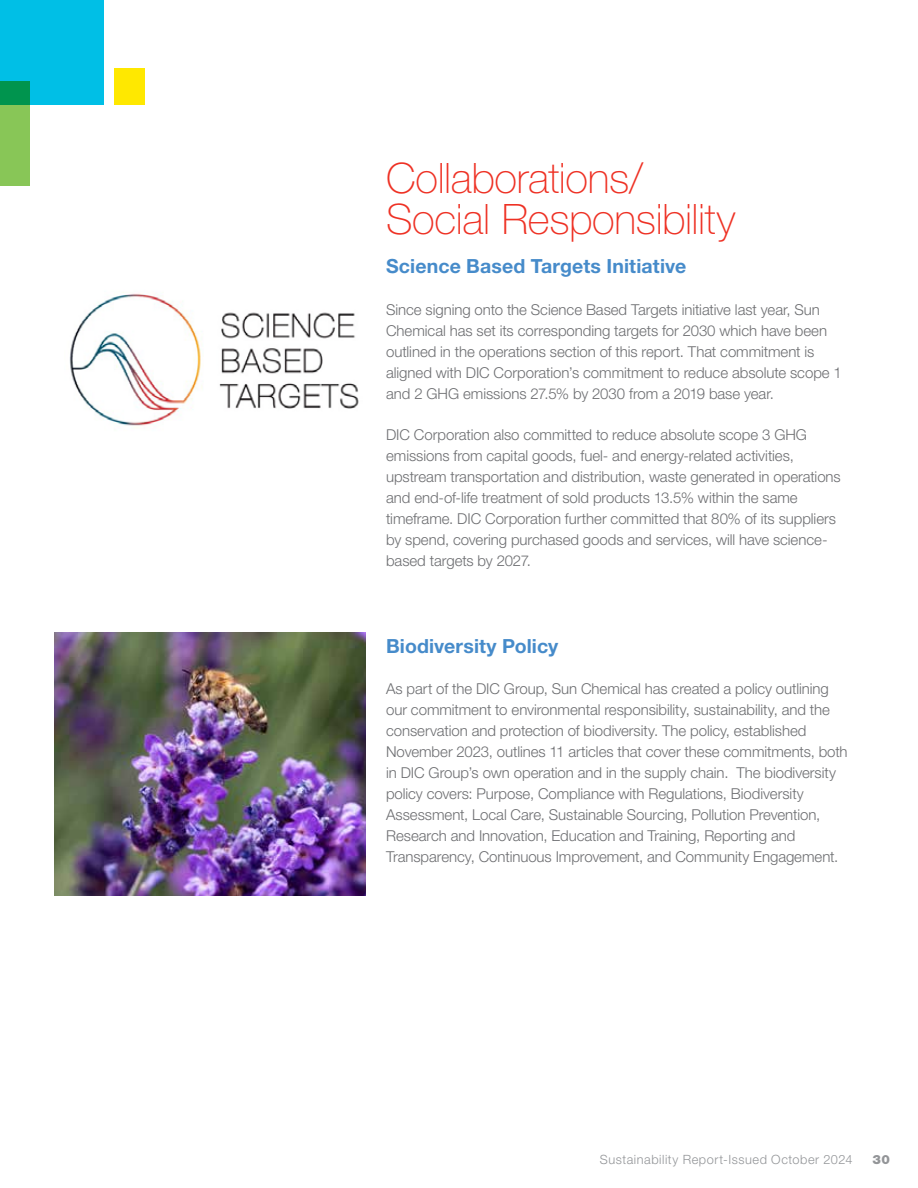
<style>
.page{position:relative;width:918px;height:1188px;background:#fff}
.page>*{position:absolute;margin:0;border:0;box-sizing:border-box;transform-origin:0 0}
.t1{font:100 42px/40.5px "Helvetica Neue LT Pro";letter-spacing:-.01em;color:#ee3124}
.t2{font:700 19.5px "Helvetica Neue LT Pro";letter-spacing:.005em;color:#468bca}
.t3{font:300 15px/21px "Helvetica Neue LT Pro";letter-spacing:-.005em;color:#6d6e71}
.t4{font:300 12.75px "Helvetica Neue LT Pro";letter-spacing:.045em;color:#939598}
.t5{font:900 12.75px "Helvetica Neue LT Std";color:#939598}
</style>
<div class="page">
<div style="left:0;top:0;width:103px;height:105px;background:#00bfe6"></div>
<svg style="left:0;top:81px;width:30px;height:105px;background:#68ba54"></svg>
<div style="left:114px;top:68px;width:31px;height:37px;background:#ffe800"></div>
<img style="left:69px;top:292px;width:290px;height:134px">
<img style="left:54px;top:633px;width:312px;height:262px">
<h1 class="t1" style="left:386px;top:157px;width:351px">Collaborations/<br>Social Responsibility</h1>
<h2 class="t2" style="left:386px;top:254px;width:302px">Science Based Targets Initiative</h2>
<p class="t3" style="left:386px;top:298px;width:457px">Since signing onto the Science Based Targets initiative last year, Sun Chemical has set its corresponding targets for 2030 which have been outlined in the operations section of this report. That commitment is aligned with DIC Corporation’s commitment to reduce absolute scope 1 and 2 GHG emissions 27.5% by 2030 from a 2019 base year.</p>
<p class="t3" style="left:386px;top:424px;width:456px">DIC Corporation also committed to reduce absolute scope 3 GHG emissions from capital goods, fuel- and energy-related activities, upstream transportation and distribution, waste generated in operations and end-of-life treatment of sold products 13.5% within the same timeframe. DIC Corporation further committed that 80% of its suppliers by spend, covering purchased goods and services, will have science&shy;based targets by 2027.</p>
<h2 class="t2" style="left:386px;top:634px;width:174px">Biodiversity Policy</h2>
<p class="t3" style="left:386px;top:678px;width:463px">As part of the DIC Group, Sun Chemical has created a policy outlining our commitment to environmental responsibility, sustainability, and the conservation and protection of biodiversity. The policy, established November 2023, outlines 11 articles that cover these commitments, both in DIC Group’s own operation and in the supply chain. The biodiversity policy covers: Purpose, Compliance with Regulations, Biodiversity Assessment, Local Care, Sustainable Sourcing, Pollution Prevention, Research and Innovation, Education and Training, Reporting and Transparency, Continuous Improvement, and Community Engagement.</p>
<p class="t4" style="left:600px;top:1151px;width:254px">Sustainability Report-Issued October 2024</p>
<p class="t5" style="left:873px;top:1152px;width:19px">30</p>
</div>
